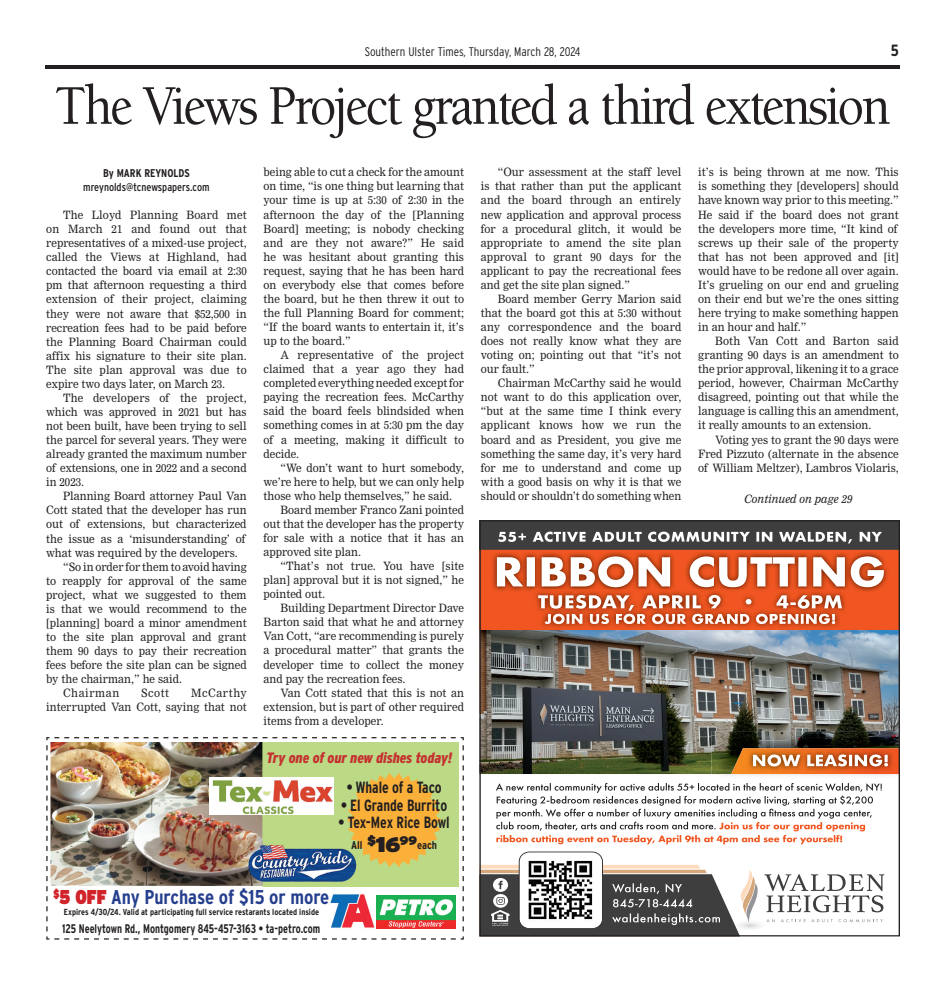
<style>
.page{position:relative;width:945px;height:990px;background:#fff}
.page>*{position:absolute;margin:0;border:0;box-sizing:border-box;transform-origin:0 0}
.t1{font:500 57.5px "Berkeley Std";letter-spacing:-.05em;color:#231f20;scale:.9 1}
.t2{font:700 condensed 20px "Interstate";color:#253f8e}
.t3{font:700 condensed 16.25px "Interstate";color:#231f20;scale:.9 1}
.t4{font:700 condensed 16.25px "Interstate";color:#231f20}
.t5{font:italic 900 condensed 15px "Interstate";color:#c53130}
.t6{font:700 condensed 12.5px "Interstate";color:#231f20;scale:.87 1}
.t7{font:300 condensed 12.5px "Interstate";color:#231f20}
.t8{font:11.25px/14px "Nimrod MT Pro";color:#231f20;text-align:justify;scale:.95 1}
.t9{font:700 condensed 11.25px "Interstate";color:#231f20}
.t10{font:condensed 11.25px "Interstate";color:#231f20}
.t11{font:italic 11.25px "Nimrod MT Pro";color:#231f20;scale:.95 1}
.t12{font:11.25px "Nimrod MT Pro";letter-spacing:.05em;color:#231f20;scale:.95 1}
.t13{font:700 condensed 8.75px "Interstate";color:#231f20}
.s1{font-weight:900;font-stretch:normal;font-size:21.25px}
.s2{font-weight:900;font-stretch:normal;color:#d1232a}
</style>
<div class="page">
<hr style="left:45px;top:65px;width:855px;height:4px;background:#231f20">
<img style="left:479px;top:520px;width:421px;height:416px">
<svg style="left:46px;top:737px;width:418px;height:203px"></svg>
<div style="left:262px;top:742px;width:197px;height:144px;background:#bcda85"></div>
<img style="left:327px;top:889px;width:55px;height:44px">
<img style="left:377px;top:896px;width:78px;height:33px">
<img style="left:51px;top:742px;width:211px;height:149px">
<img style="left:209px;top:778px;width:125px;height:36px">
<img style="left:248px;top:842px;width:109px;height:44px">
<svg style="left:347px;top:773px;width:95px;height:94px"></svg>
<p class="t7" style="left:365px;top:44px;width:217px">Southern Ulster Times, Thursday, March 28, 2024</p>
<h3 class="t4" style="left:891px;top:41px;width:10px">5</h3>
<h1 class="t1" style="left:55px;top:75px;width:930px">The Views Project granted a third extension</h1>
<p class="t9" style="left:103px;top:166px;width:88px">By MARK REYNOLDS</p>
<p class="t10" style="left:83px;top:180px;width:128px">mreynolds@tcnewspapers.com</p>
<p class="t8" style="left:46px;top:208px;width:213px;text-indent:17px">The Lloyd Planning Board met on March 21 and found out that representatives of a mixed-use project, called the Views at Highland, had contacted the board via email at 2:30 pm that afternoon requesting a third extension of their project, claiming they were not aware that $52,500 in recreation fees had to be paid before the Planning Board Chairman could affix his signature to their site plan.<br>The site plan approval was due to expire two days later, on March 23.</p>
<p class="t8" style="left:46px;top:390px;width:213px;text-indent:17px">The developers of the project, which was approved in 2021 but has not been built, have been trying to sell the parcel for several years. They were already granted the maximum number of extensions, one in 2022 and a second in 2023.</p>
<p class="t8" style="left:63px;top:489px;width:195px">Planning Board attorney Paul Van</p>
<p class="t8" style="left:46px;top:503px;width:212px">Cott stated that the developer has run</p>
<p class="t8" style="left:46px;top:517px;width:212px">out of extensions, but characterized</p>
<p class="t8" style="left:46px;top:531px;width:211px">the issue as a ‘misunderstanding’ of</p>
<p class="t8" style="left:46px;top:545px;width:203px">what was required by the developers.</p>
<p class="t8" style="left:63px;top:559px;width:195px">“So in order for them to avoid having</p>
<p class="t8" style="left:46px;top:573px;width:213px">to reapply for approval of the same</p>
<p class="t8" style="left:46px;top:587px;width:212px">project, what we suggested to them</p>
<p class="t8" style="left:46px;top:601px;width:213px">is that we would recommend to the</p>
<p class="t8" style="left:46px;top:615px;width:213px">[planning] board a minor amendment</p>
<p class="t8" style="left:46px;top:629px;width:212px">to the site plan approval and grant</p>
<p class="t8" style="left:46px;top:644px;width:213px">them 90 days to pay their recreation</p>
<p class="t8" style="left:46px;top:658px;width:213px">fees before the site plan can be signed</p>
<p class="t8" style="left:46px;top:672px;width:145px">by the chairman,” he said.</p>
<p class="t12" style="left:63px;top:686px;width:61px">Chairman</p>
<p class="t8" style="left:141px;top:686px;width:31px">Scott</p>
<p class="t8" style="left:46px;top:686px;width:213px;text-align:right">McCarthy<br>interrupted Van Cott, saying that not</p>
<p class="t8" style="left:264px;top:165px;width:213px">being able to cut a check for the amount on time, “is one thing but learning that your time is up at 5:30 of 2:30 in the afternoon the day of the [Planning Board] meeting; is nobody checking and are they not aware?” He said he was hesitant about granting this request, saying that he has been hard on everybody else that comes before the board, but he then threw it out to the full Planning Board for comment; “If the board wants to entertain it, it’s up to the board.”</p>
<p class="t8" style="left:264px;top:348px;width:213px;text-indent:17px">A representative of the project claimed that a year ago they had completed everything needed except for paying the recreation fees. McCarthy said the board feels blindsided when something comes in at 5:30 pm the day of a meeting, making it difficult to decide.</p>
<p class="t8" style="left:264px;top:460px;width:213px;text-indent:17px">“We don’t want to hurt somebody, we’re here to help, but we can only help those who help themselves,” he said.</p>
<p class="t8" style="left:264px;top:502px;width:213px;text-indent:17px">Board member Franco Zani pointed out that the developer has the property for sale with a notice that it has an approved site plan.</p>
<p class="t8" style="left:264px;top:559px;width:213px;text-indent:17px">“That’s not true. You have [site plan] approval but it is not signed,” he pointed out.</p>
<p class="t8" style="left:264px;top:601px;width:213px;text-indent:17px">Building Department Director Dave Barton said that what he and attorney Van Cott, “are recommending is purely a procedural matter” that grants the developer time to collect the money and pay the recreation fees.</p>
<p class="t8" style="left:264px;top:685px;width:213px;text-indent:17px">Van Cott stated that this is not an extension, but is part of other required items from a developer.</p>
<h3 class="t5" style="left:267px;top:749px;width:187px">Try one of our new dishes today!</h3>
<h3 class="t3" style="left:347px;top:778px;width:107px">• Whale of a Taco</h3>
<h3 class="t3" style="left:341px;top:795px;width:120px">• El Grande Burrito</h3>
<h3 class="t3" style="left:339px;top:813px;width:125px">• Tex-Mex Rice Bowl</h3>
<p class="t9" style="left:351px;top:839px;width:87px">All <sup>$</sup><span class="s1">16</span><sup>99</sup>each</p>
<h2 class="t2" style="left:54px;top:885px;width:277px"><sup>$</sup><span class="s2">5 OFF</span> Any Purchase of $15 or more</h2>
<p class="t13" style="left:64px;top:906px;width:257px">Expires 4/30/24. Valid at participating full service restarants located inside</p>
<p class="t6" style="left:62px;top:921px;width:298px">125 Neelytown Rd., Montgomery 845-457-3163 • ta-petro.com</p>
<p class="t8" style="left:481px;top:165px;width:213px;text-indent:17px">“Our assessment at the staff level is that rather than put the applicant and the board through an entirely new application and approval process for a procedural glitch, it would be appropriate to amend the site plan approval to grant 90 days for the applicant to pay the recreational fees and get the site plan signed.”</p>
<p class="t8" style="left:481px;top:291px;width:213px;text-indent:17px">Board member Gerry Marion said that the board got this at 5:30 without any correspondence and the board does not really know what they are voting on; pointing out that “it’s not our fault.”</p>
<p class="t8" style="left:481px;top:376px;width:213px;text-indent:17px">Chairman McCarthy said he would not want to do this application over, “but at the same time I think every applicant knows how we run the board and as President, you give me something the same day, it’s very hard for me to understand and come up with a good basis on why it is that we should or shouldn’t do something when</p>
<p class="t8" style="left:698px;top:165px;width:213px">it’s is being thrown at me now. This is something they [developers] should have known way prior to this meeting.” He said if the board does not grant the developers more time, “It kind of screws up their sale of the property that has not been approved and [it] would have to be redone all over again.<br>It’s grueling on our end and grueling on their end but we’re the ones sitting here trying to make something happen in an hour and half.”</p>
<p class="t8" style="left:698px;top:334px;width:213px;text-indent:17px">Both Van Cott and Barton said granting 90 days is an amendment to the prior approval, likening it to a grace period, however, Chairman McCarthy disagreed, pointing out that while the language is calling this an amendment, it really amounts to an extension.</p>
<p class="t8" style="left:698px;top:432px;width:213px;text-indent:17px">Voting yes to grant the 90 days were Fred Pizzuto (alternate in the absence of William Meltzer), Lambros Violaris,</p>
<p class="t11" style="left:744px;top:491px;width:115px">Continued on page 29</p>
</div>
